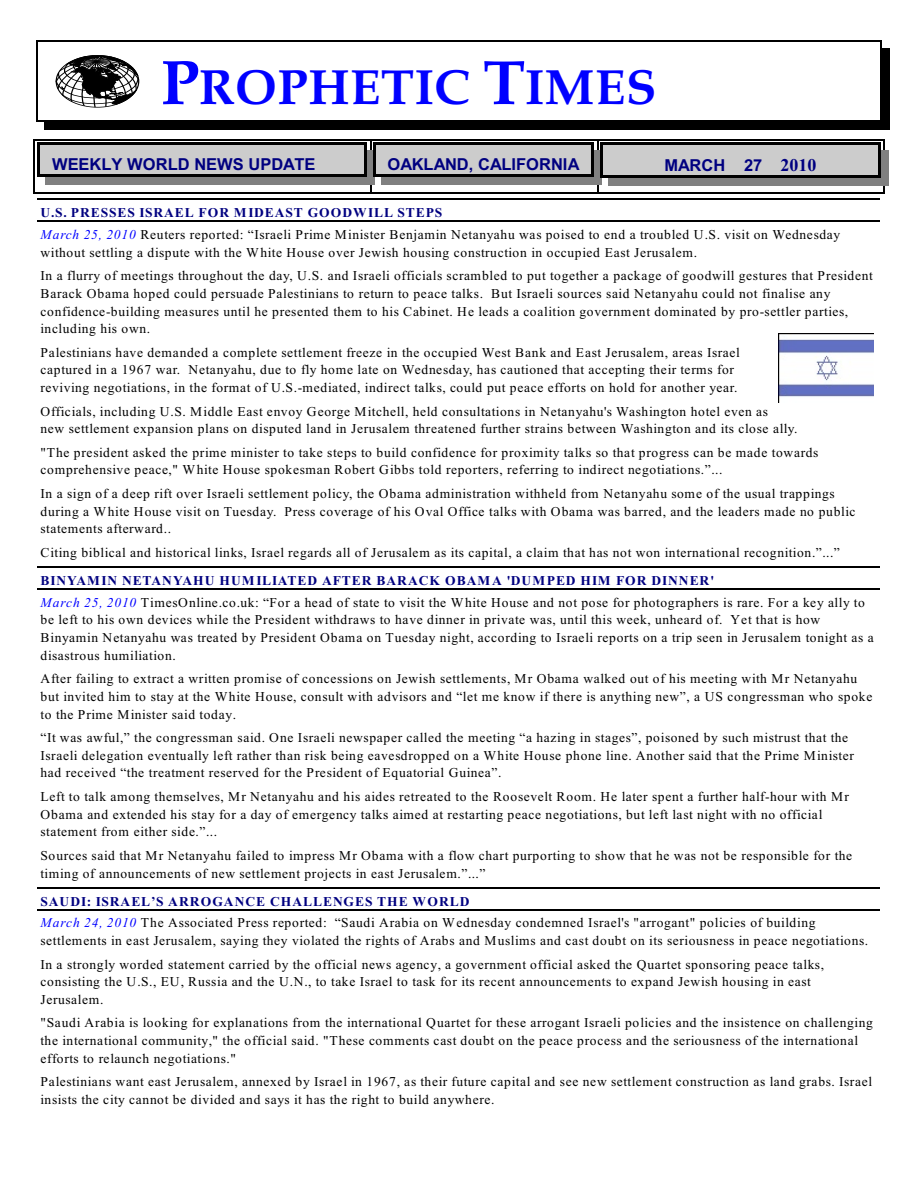
<style>
.page{position:relative;width:918px;height:1188px;background:#fff}
.page>*{position:absolute;margin:0;border:0;box-sizing:border-box;transform-origin:0 0}
.t1{font:700 49.5px "Book Antiqua";letter-spacing:.015em;color:#00f}
.t2{font:700 16.5px "Arial";color:#000080}
.t3{font:13.5px/17.7px "Times New Roman";letter-spacing:.045em;color:#000}
.s1{font-size:62.85px}
.s2{font-family:"Times New Roman";font-size:18px}
.s3{font-weight:700;color:#000080}
.s4{font-style:italic;color:#00f}
</style>
<div class="page">
<hr style="left:34px;top:139px;width:1px;height:54px;background:#000">
<hr style="left:34px;top:139px;width:336px;height:1px;background:#000">
<hr style="left:34px;top:192px;width:336px;height:1px;background:#000">
<hr style="left:370px;top:139px;width:2px;height:54px;background:#000">
<hr style="left:370px;top:139px;width:227px;height:1px;background:#000">
<hr style="left:370px;top:192px;width:227px;height:1px;background:#000">
<hr style="left:597px;top:139px;width:1px;height:54px;background:#000">
<hr style="left:883px;top:139px;width:1px;height:54px;background:#000">
<hr style="left:597px;top:139px;width:287px;height:1px;background:#000">
<hr style="left:597px;top:192px;width:287px;height:1px;background:#000">
<hr style="left:36px;top:40px;width:1px;height:82px;background:#000">
<hr style="left:880px;top:40px;width:2px;height:82px;background:#000">
<hr style="left:36px;top:40px;width:846px;height:2px;background:#000">
<hr style="left:36px;top:121px;width:846px;height:1px;background:#000">
<div style="left:882px;top:48px;width:8px;height:82px;background:#000"></div>
<div style="left:44px;top:122px;width:846px;height:8px;background:#000"></div>
<div style="left:37px;top:142px;width:330px;height:34px;background:#ccc"></div>
<hr style="left:37px;top:142px;width:3px;height:34px;background:#000">
<hr style="left:364px;top:142px;width:3px;height:34px;background:#000">
<hr style="left:37px;top:142px;width:330px;height:3px;background:#000">
<hr style="left:37px;top:174px;width:330px;height:2px;background:#000">
<div style="left:367px;top:150px;width:8px;height:34px;background:#808080"></div>
<div style="left:45px;top:177px;width:330px;height:7px;background:#808080"></div>
<div style="left:373px;top:142px;width:220px;height:34px;background:#ccc"></div>
<hr style="left:373px;top:142px;width:3px;height:34px;background:#000">
<hr style="left:591px;top:142px;width:2px;height:34px;background:#000">
<hr style="left:373px;top:142px;width:220px;height:3px;background:#000">
<hr style="left:373px;top:174px;width:220px;height:2px;background:#000">
<div style="left:594px;top:150px;width:8px;height:34px;background:#808080"></div>
<div style="left:381px;top:177px;width:220px;height:7px;background:#808080"></div>
<div style="left:600px;top:142px;width:281px;height:36px;background:#ccc"></div>
<hr style="left:600px;top:142px;width:3px;height:36px;background:#000">
<hr style="left:878px;top:142px;width:3px;height:36px;background:#000">
<hr style="left:600px;top:142px;width:281px;height:3px;background:#000">
<hr style="left:600px;top:175px;width:281px;height:3px;background:#000">
<div style="left:881px;top:150px;width:8px;height:36px;background:#808080"></div>
<div style="left:608px;top:178px;width:281px;height:8px;background:#808080"></div>
<hr style="left:37px;top:199px;width:843px;height:1px;background:#000">
<hr style="left:37px;top:221px;width:843px;height:1px;background:#000">
<hr style="left:37px;top:566px;width:843px;height:2px;background:#000">
<hr style="left:37px;top:588px;width:843px;height:2px;background:#000">
<hr style="left:37px;top:887px;width:843px;height:1px;background:#000">
<hr style="left:37px;top:909px;width:843px;height:1px;background:#000">
<svg style="left:56px;top:55px;width:83px;height:52px"></svg>
<img style="left:779px;top:334px;width:94px;height:69px">
<h1 class="t1" style="left:161px;top:68px;width:497px"><span class="s1">P</span>ROPHETIC <span class="s1">T</span>IMES</h1>
<p class="t2" style="left:52px;top:158px;width:265px">WEEKLY WORLD NEWS UPDATE</p>
<p class="t2" style="left:387px;top:158px;width:194px">OAKLAND, CALIFORNIA</p>
<p class="t2" style="left:664px;top:159px;width:154px">MARCH 27 <span class="s2">2010</span></p>
<p class="t3" style="left:40px;top:203px;width:801px;line-height:21.8px"><span class="s3">U.S. PRESSES ISRAEL FOR MIDEAST GOODWILL STEPS<br></span><span class="s4">March 25, 2010</span> Reuters reported: “Israeli Prime Minister Benjamin Netanyahu was poised to end a troubled U.S. visit on Wednesday</p>
<p class="t3" style="left:40px;top:242px;width:834px;line-height:23.5px">without settling a dispute with the White House over Jewish housing construction in occupied East Jerusalem.<br>In a flurry of meetings throughout the day, U.S. and Israeli officials scrambled to put together a package of goodwill gestures that President</p>
<p class="t3" style="left:40px;top:286px;width:809px">Barack Obama hoped could persuade Palestinians to return to peace talks. But Israeli sources said Netanyahu could not finalise any confidence-building measures until he presented them to his Cabinet. He leads a coalition government dominated by pro-settler parties, including his own.</p>
<p class="t3" style="left:40px;top:345px;width:701px">Palestinians have demanded a complete settlement freeze in the occupied West Bank and East Jerusalem, areas Israel captured in a 1967 war. Netanyahu, due to fly home late on Wednesday, has cautioned that accepting their terms for reviving negotiations, in the format of U.S.-mediated, indirect talks, could put peace efforts on hold for another year.</p>
<p class="t3" style="left:40px;top:404px;width:759px">Officials, including U.S. Middle East envoy George Mitchell, held consultations in Netanyahu's Washington hotel even as<br>new settlement expansion plans on disputed land in Jerusalem threatened further strains between Washington and its close ally.</p>
<p class="t3" style="left:40px;top:445px;width:780px">"The president asked the prime minister to take steps to build confidence for proximity talks so that progress can be made towards comprehensive peace," White House spokesman Robert Gibbs told reporters, referring to indirect negotiations.”...</p>
<p class="t3" style="left:40px;top:486px;width:817px">In a sign of a deep rift over Israeli settlement policy, the Obama administration withheld from Netanyahu some of the usual trappings during a White House visit on Tuesday. Press coverage of his Oval Office talks with Obama was barred, and the leaders made no public statements afterward..</p>
<p class="t3" style="left:40px;top:545px;width:801px">Citing biblical and historical links, Israel regards all of Jerusalem as its capital, a claim that has not won international recognition.”...”</p>
<p class="t3" style="left:40px;top:571px;width:826px;line-height:21.8px"><span class="s3">BINYAMIN NETANYAHU HUMILIATED AFTER BARACK OBAMA 'DUMPED HIM FOR DINNER'<br></span><span class="s4">March 25, 2010</span> TimesOnline.co.uk: “For a head of state to visit the White House and not pose for photographers is rare. For a key ally to</p>
<p class="t3" style="left:40px;top:612px;width:835px">be left to his own devices while the President withdraws to have dinner in private was, until this week, unheard of. Yet that is how<br>Binyamin Netanyahu was treated by President Obama on Tuesday night, according to Israeli reports on a trip seen in Jerusalem tonight as a disastrous humiliation.</p>
<p class="t3" style="left:40px;top:671px;width:833px">After failing to extract a written promise of concessions on Jewish settlements, Mr Obama walked out of his meeting with Mr Netanyahu but invited him to stay at the White House, consult with advisors and “let me know if there is anything new”, a US congressman who spoke to the Prime Minister said today.</p>
<p class="t3" style="left:40px;top:730px;width:815px">“It was awful,” the congressman said. One Israeli newspaper called the meeting “a hazing in stages”, poisoned by such mistrust that the<br>Israeli delegation eventually left rather than risk being eavesdropped on a White House phone line. Another said that the Prime Minister had received “the treatment reserved for the President of Equatorial Guinea”.</p>
<p class="t3" style="left:40px;top:789px;width:810px">Left to talk among themselves, Mr Netanyahu and his aides retreated to the Roosevelt Room. He later spent a further half-hour with Mr<br>Obama and extended his stay for a day of emergency talks aimed at restarting peace negotiations, but left last night with no official statement from either side.”...</p>
<p class="t3" style="left:40px;top:848px;width:813px">Sources said that Mr Netanyahu failed to impress Mr Obama with a flow chart purporting to show that he was not be responsible for the timing of announcements of new settlement projects in east Jerusalem.”...”</p>
<p class="t3" style="left:40px;top:891px;width:776px;line-height:21.8px"><span class="s3">SAUDI: ISRAEL’S ARROGANCE CHALLENGES THE WORLD<br></span><span class="s4">March 24, 2010</span> The Associated Press reported: “Saudi Arabia on Wednesday condemned Israel's "arrogant" policies of building</p>
<p class="t3" style="left:40px;top:930px;width:829px;line-height:23.5px">settlements in east Jerusalem, saying they violated the rights of Arabs and Muslims and cast doubt on its seriousness in peace negotiations.<br>In a strongly worded statement carried by the official news agency, a government official asked the Quartet sponsoring peace talks,</p>
<p class="t3" style="left:40px;top:974px;width:772px">consisting the U.S., EU, Russia and the U.N., to take Israel to task for its recent announcements to expand Jewish housing in east<br>Jerusalem.</p>
<p class="t3" style="left:40px;top:1015px;width:834px">"Saudi Arabia is looking for explanations from the international Quartet for these arrogant Israeli policies and the insistence on challenging the international community," the official said. "These comments cast doubt on the peace process and the seriousness of the international efforts to relaunch negotiations."</p>
<p class="t3" style="left:40px;top:1074px;width:833px">Palestinians want east Jerusalem, annexed by Israel in 1967, as their future capital and see new settlement construction as land grabs. Israel insists the city cannot be divided and says it has the right to build anywhere.</p>
</div>
